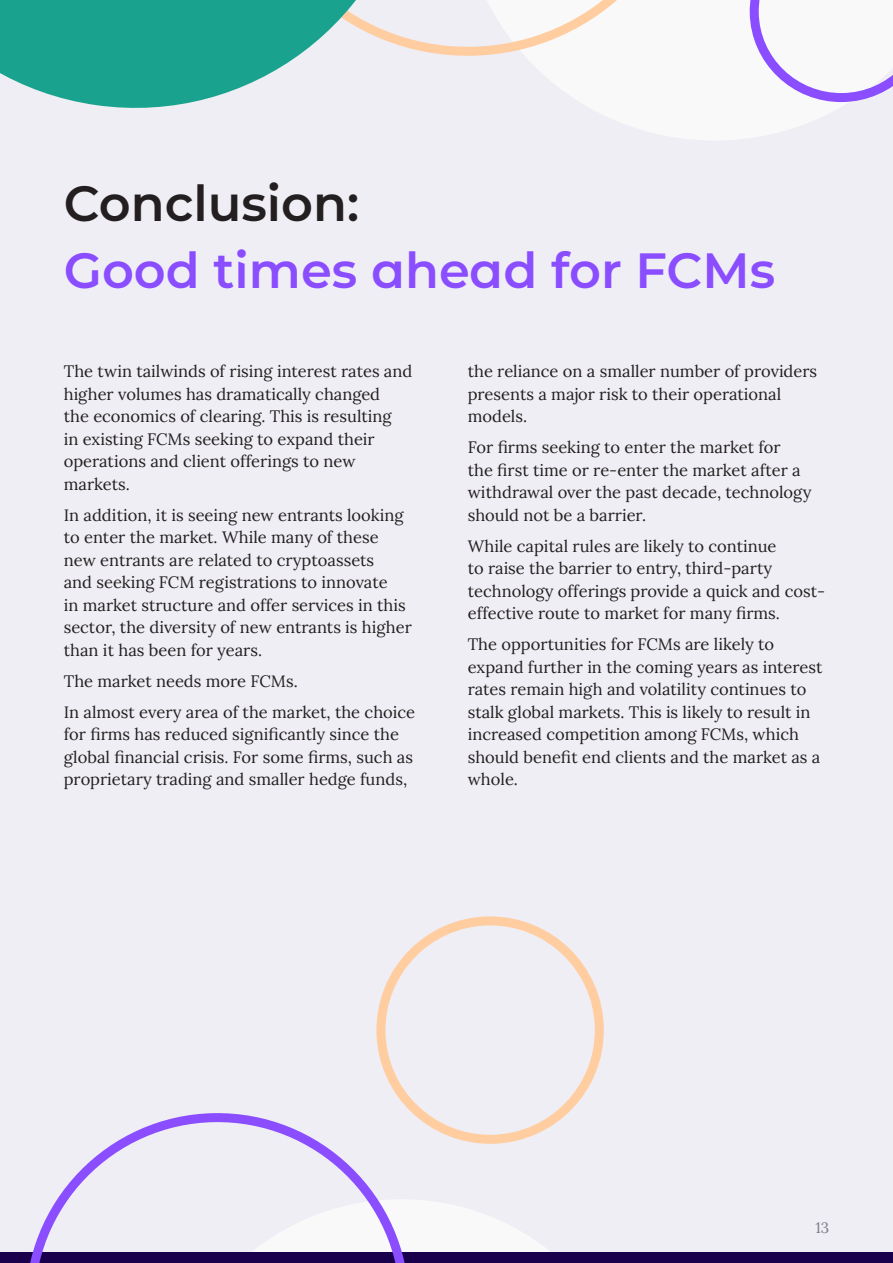
<style>
.page{position:relative;width:893px;height:1263px;background:#efeef4}
.page>*{position:absolute;margin:0;border:0;box-sizing:border-box;transform-origin:0 0}
.t1{font:49.5px "Acuiti Montserrat";color:#8a4dff}
.t2{font:49.5px "Acuiti Montserrat";color:#231f20}
.t3{font:16.5px/22.5px "Lora";color:#231f20}
.t4{font:15px "Lora";color:#7d7a87}
</style>
<div class="page">
<svg style="left:412px;top:1200px;width:137px;height:52px"></svg>
<div style="left:0;top:1252px;width:893px;height:11px;background:#1a004c"></div>
<svg style="left:30px;top:1113px;width:382px;height:150px"></svg>
<svg style="left:380px;top:916px;width:224px;height:232px"></svg>
<svg style="left:530px;top:0;width:309px;height:140px;fill:#f9f9fa"></svg>
<svg style="left:745px;top:0;width:148px;height:107px"></svg>
<svg style="left:434px;top:0;width:264px;height:60px"></svg>
<svg style="left:0;top:0;width:434px;height:108px;fill:#19a38f"></svg>
<p class="t2" style="left:64px;top:168px;width:297px">Conclusion:</p>
<p class="t1" style="left:64px;top:236px;width:713px">Good times ahead for FCMs</p>
<p class="t3" style="left:64px;top:359px;width:350px">The twin tailwinds of rising interest rates and higher volumes has dramatically changed<br>the economics of clearing. This is resulting<br>in existing FCMs seeking to expand their operations and client offerings to new markets.</p>
<p class="t3" style="left:64px;top:502px;width:350px">In addition, it is seeing new entrants looking to enter the market. While many of these new entrants are related to cryptoassets<br>and seeking FCM registrations to innovate<br>in market structure and offer services in this sector, the diversity of new entrants is higher than it has been for years.</p>
<p class="t3" style="left:64px;top:668px;width:235px">The market needs more FCMs.</p>
<p class="t3" style="left:64px;top:699px;width:353px">In almost every area of the market, the choice for firms has reduced significantly since the global financial crisis. For some firms, such as proprietary trading and smaller hedge funds,</p>
<p class="t3" style="left:468px;top:359px;width:351px">the reliance on a smaller number of providers presents a major risk to their operational models.</p>
<p class="t3" style="left:468px;top:435px;width:345px">For firms seeking to enter the market for<br>the first time or re-enter the market after a withdrawal over the past decade, technology should not be a barrier.</p>
<p class="t3" style="left:468px;top:533px;width:359px">While capital rules are likely to continue<br>to raise the barrier to entry, third-party technology offerings provide a quick and cost&shy;effective route to market for many firms.</p>
<p class="t3" style="left:468px;top:632px;width:356px">The opportunities for FCMs are likely to expand further in the coming years as interest rates remain high and volatility continues to stalk global markets. This is likely to result in increased competition among FCMs, which should benefit end clients and the market as a whole.</p>
<p class="t4" style="left:815px;top:1216px;width:15px">13</p>
</div>
